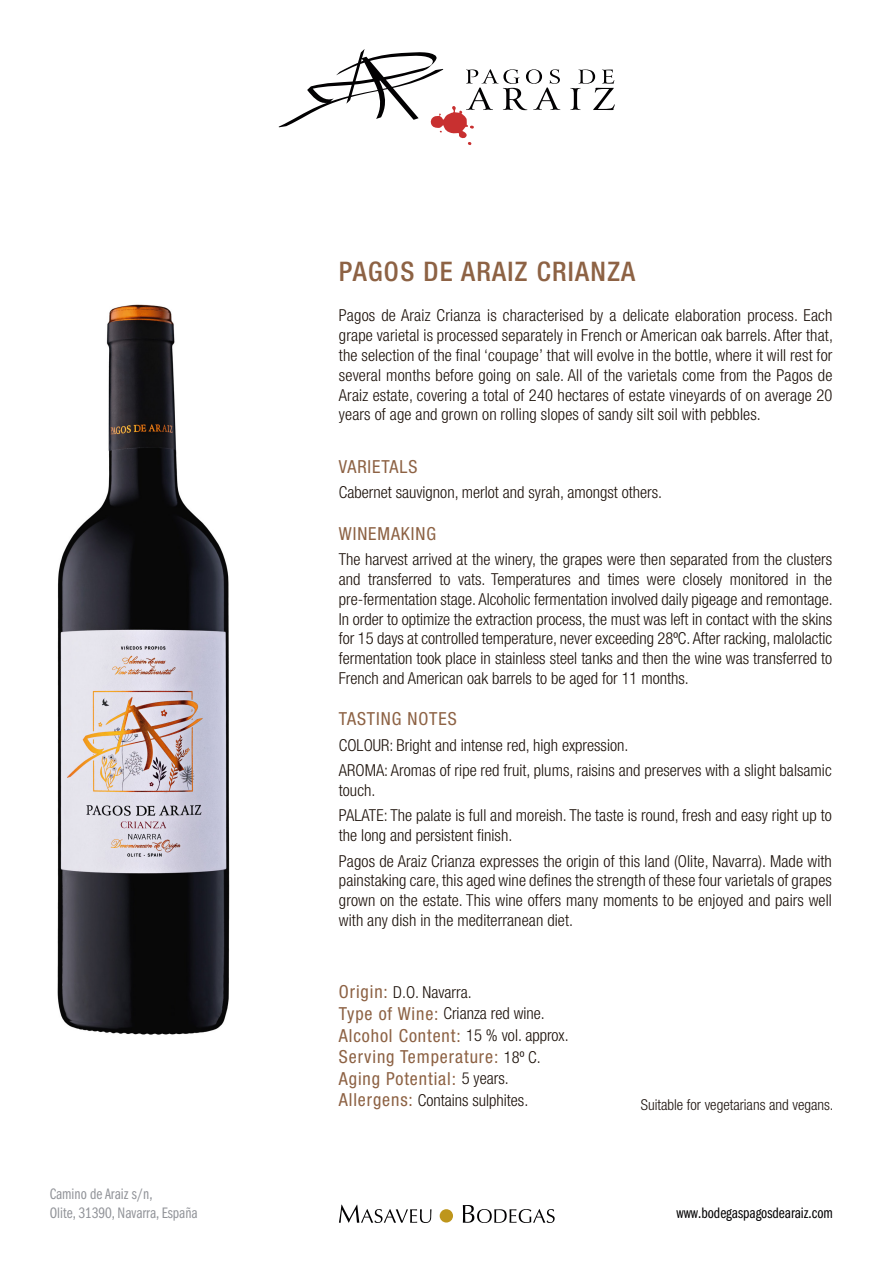
<style>
.page{position:relative;width:893px;height:1263px;background:#fff}
.page>*{position:absolute;margin:0;border:0;box-sizing:border-box;transform-origin:0 0}
.t1{font:500 condensed 27px "Helvetica Neue LT Std";letter-spacing:.05em;color:#8d6244}
.t2{font:condensed 18px/21.6px "Helvetica Neue LT Std";letter-spacing:.05em;color:#8d6244}
.t3{font:300 condensed 16.5px/19.8px "Helvetica Neue LT Std";color:#1d120b}
.t4{font:15.75px/18.9px "ITC Franklin Gothic Std Bk Cp";color:#929499}
.t5{font:15.75px "ITC Franklin Gothic Std Bk Cp";color:#020102}
.t6{font:300 condensed 15px "Helvetica Neue LT Std";color:#1d130e}
.s1{font-weight:400;font-size:18px;color:#8d6244}
.s2{font-weight:300;font-size:16.5px;color:#1d120b}
</style>
<div class="page">
<div style="left:440px;top:1209px;width:13px;height:13px;background:#be961c;border-radius:50%"></div>
<svg style="left:339px;top:1205px;width:92px;height:18px"></svg>
<svg style="left:463px;top:1205px;width:92px;height:18px"></svg>
<svg style="left:279px;top:49px;width:336px;height:96px"></svg>
<img style="left:57px;top:304px;width:173px;height:731px">
<p class="t4" style="left:50px;top:1184px;width:150px">Camino de Araiz s/n,<br>Olite, 31390, Navarra, España</p>
<h1 class="t1" style="left:339px;top:256px;width:298px">PAGOS DE ARAIZ CRIANZA</h1>
<p class="t3" style="left:339px;top:305px;width:496px;text-align:justify">Pagos de Araiz Crianza is characterised by a delicate elaboration process. Each grape varietal is processed separately in French or American oak barrels. After that, the selection of the final ‘coupage’ that will evolve in the bottle, where it will rest for several months before going on sale. All of the varietals come from the Pagos de Araiz estate, covering a total of 240 hectares of estate vineyards of on average 20 years of age and grown on rolling slopes of sandy silt soil with pebbles.</p>
<p class="t2" style="left:339px;top:456px;width:80px">VARIETALS</p>
<p class="t3" style="left:339px;top:482px;width:325px">Cabernet sauvignon, merlot and syrah, amongst others.</p>
<p class="t2" style="left:339px;top:522px;width:99px">WINEMAKING</p>
<p class="t3" style="left:339px;top:549px;width:495px;text-align:justify">The harvest arrived at the winery, the grapes were then separated from the clusters and transferred to vats. Temperatures and times were closely monitored in the pre-fermentation stage. Alcoholic fermentation involved daily pigeage and remontage.<br>In order to optimize the extraction process, the must was left in contact with the skins for 15 days at controlled temperature, never exceeding 28ºC. After racking, malolactic fermentation took place in stainless steel tanks and then the wine was transferred to French and American oak barrels to be aged for 11 months.</p>
<p class="t2" style="left:339px;top:708px;width:119px">TASTING NOTES</p>
<p class="t3" style="left:339px;top:732px;width:494px;line-height:25.3px">COLOUR: Bright and intense red, high expression.<br>AROMA: Aromas of ripe red fruit, plums, raisins and preserves with a slight balsamic</p>
<p class="t3" style="left:339px;top:777px;width:494px;line-height:25.3px">touch.<br>PALATE: The palate is full and moreish. The taste is round, fresh and easy right up to</p>
<p class="t3" style="left:339px;top:822px;width:494px;line-height:25.3px">the long and persistent finish.<br>Pagos de Araiz Crianza expresses the origin of this land (Olite, Navarra). Made with</p>
<p class="t3" style="left:339px;top:870px;width:494px;text-align:justify">painstaking care, this aged wine defines the strength of these four varietals of grapes grown on the estate. This wine offers many moments to be enjoyed and pairs well with any dish in the mediterranean diet.</p>
<p class="t3" style="left:339px;top:981px;width:207px;line-height:21.9px"><span class="s1">Origin:</span> D.O. Navarra.<br><span class="s1">Type of Wine:</span> Crianza red wine.</p>
<p class="t2" style="left:339px;top:1024px;width:231px">Alcohol Content: <span class="s2">15 % vol. approx.<br></span>Serving Temperature: <span class="s2">18º C.<br></span>Aging Potential: <span class="s2">5 years.</span></p>
<p class="t3" style="left:339px;top:1090px;width:191px"><span class="s1">Allergens:</span> Contains sulphites.</p>
<p class="t6" style="left:641px;top:1096px;width:194px">Suitable for vegetarians and vegans.</p>
<p class="t5" style="left:676px;top:1204px;width:158px">www.bodegaspagosdearaiz.com</p>
</div>
